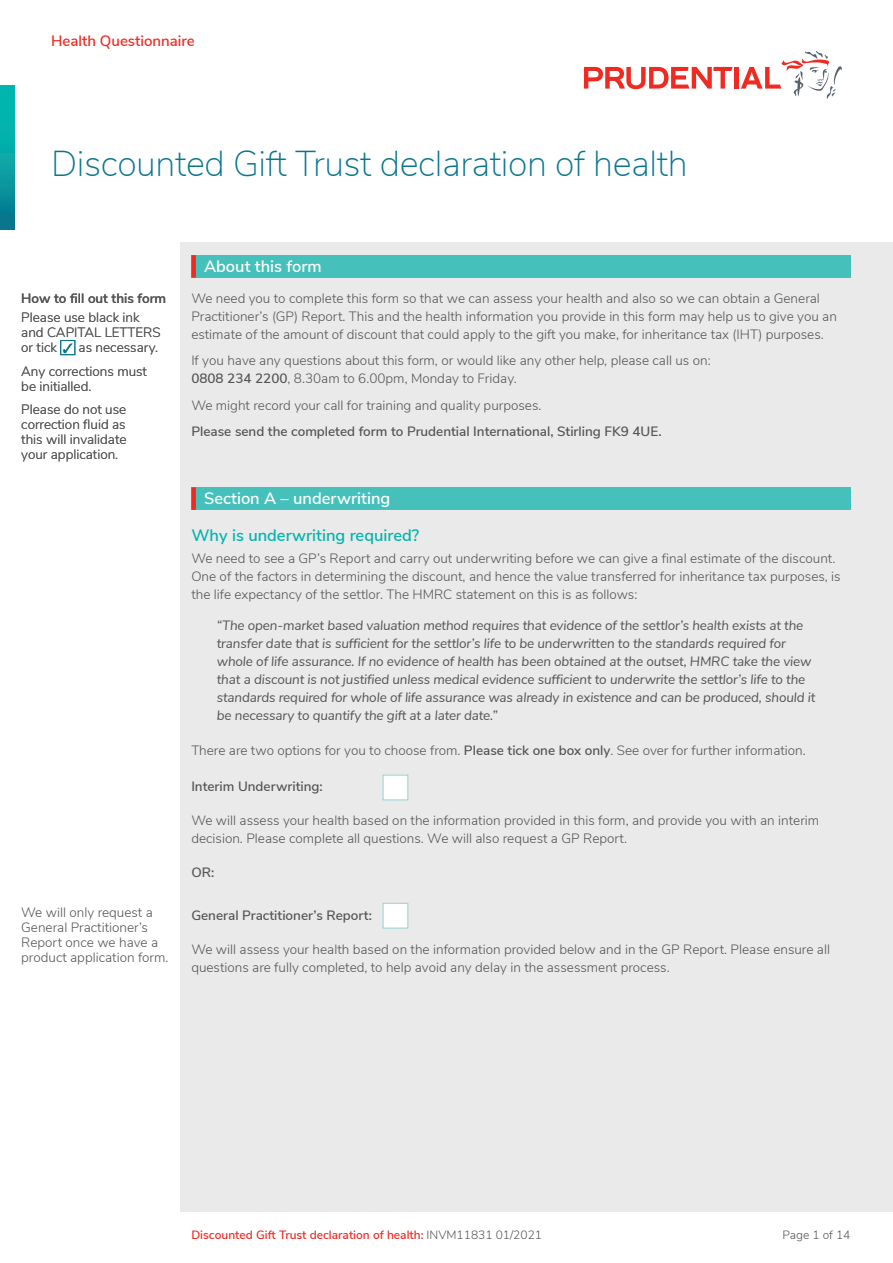
<style>
.page{position:relative;width:893px;height:1263px;background:#fff}
.page>*{position:absolute;margin:0;border:0;box-sizing:border-box;transform-origin:0 0}
.t1{font:200 36px "Nunito Sans";letter-spacing:-.01em;color:#0a768e}
.t2{font:600 16.5px "Nunito Sans";color:#fff}
.t3{font:600 16.5px "Nunito Sans";color:#00b5ae}
.t4{font:600 15px "Nunito Sans";color:#ee2a23}
.t5{font:300 13.5px/15px "Nunito Sans";color:#545555}
.t6{font:italic 13.5px/18px "Nunito Sans";letter-spacing:-.01em;color:#545555}
.t7{font:600 13.5px "Nunito Sans";color:#545555}
.t8{font:600 12px "Nunito Sans";color:#ee2a23}
.t9{font:300 12px "Nunito Sans";color:#545555}
.s1{color:#0a768e}
.s2{font-weight:600}
.s3{font-weight:300;color:#545555}
</style>
<div class="page">
<hr style="left:734px;top:67px;width:4px;height:22px;background:#ee2a23">
<svg style="left:741px;top:51px;width:101px;height:48px"></svg>
<svg style="left:584px;top:67px;width:149px;height:22px"></svg>
<div style="left:181px;top:242px;width:712px;height:970px;background:#e9eae9"></div>
<svg style="left:0;top:85px;width:15px;height:145px;background:#069fa3"></svg>
<div style="left:60px;top:340px;width:15px;height:15px;border:1px solid #0a768e"></div>
<div style="left:191px;top:255px;width:659px;height:23px;background:#45c0bb"></div>
<div style="left:191px;top:255px;width:5px;height:23px;background:#ee2a23"></div>
<div style="left:191px;top:487px;width:659px;height:23px;background:#45c0bb"></div>
<div style="left:191px;top:487px;width:5px;height:23px;background:#ee2a23"></div>
<div style="left:383px;top:775px;width:25px;height:25px;background:#fff;border:1px solid #94d5d2"></div>
<div style="left:383px;top:903px;width:25px;height:25px;background:#fff;border:1px solid #94d5d2"></div>
<p class="t4" style="left:51px;top:30px;width:145px">Health Questionnaire</p>
<h1 class="t1" style="left:51px;top:137px;width:638px">Discounted Gift Trust declaration of health</h1>
<p class="t7" style="left:21px;top:288px;width:146px">How to fill out this form</p>
<p class="t5" style="left:21px;top:309px;width:141px">Please use black ink and CAPITAL LETTERS or tick <span class="s1">✓</span> as necessary.</p>
<p class="t5" style="left:21px;top:363px;width:127px">Any corrections must be initialled.</p>
<p class="t5" style="left:21px;top:401px;width:107px;text-align:justify">Please do not use correction fluid as this will invalidate your application.</p>
<p class="t5" style="left:21px;top:903px;width:149px">We will only request a<br>General Practitioner’s<br>Report once we have a product application form.</p>
<p class="t2" style="left:204px;top:254px;width:119px">About this form</p>
<p class="t5" style="left:191px;top:288px;width:647px;line-height:18px">We need you to complete this form so that we can assess your health and also so we can obtain a General<br>Practitioner’s (GP) Report. This and the health information you provide in this form may help us to give you an estimate of the amount of discount that could apply to the gift you make, for inheritance tax (IHT) purposes.</p>
<p class="t5" style="left:191px;top:351px;width:521px;line-height:18px">If you have any questions about this form, or would like any other help, please call us on:<br><span class="s2">0808 234 2200</span>, 8.30am to 6.00pm, Monday to Friday.</p>
<p class="t5" style="left:191px;top:397px;width:352px">We might record your call for training and quality purposes.</p>
<p class="t7" style="left:191px;top:422px;width:472px">Please send the completed form to Prudential International, Stirling FK9 4UE.</p>
<p class="t2" style="left:204px;top:486px;width:188px">Section A – underwriting</p>
<p class="t3" style="left:191px;top:523px;width:229px">Why is underwriting required?</p>
<p class="t5" style="left:191px;top:548px;width:651px;line-height:18px">We need to see a GP’s Report and carry out underwriting before we can give a final estimate of the discount.<br>One of the factors in determining the discount, and hence the value transferred for inheritance tax purposes, is the life expectancy of the settlor. The HMRC statement on this is as follows:</p>
<p class="t6" style="left:217px;top:615px;width:600px">“The open-market based valuation method requires that evidence of the settlor’s health exists at the transfer date that is sufficient for the settlor’s life to be underwritten to the standards required for whole of life assurance. If no evidence of health has been obtained at the outset, HMRC take the view that a discount is not justified unless medical evidence sufficient to underwrite the settlor’s life to the standards required for whole of life assurance was already in existence and can be produced, should it be necessary to quantify the gift at a later date.”</p>
<p class="t5" style="left:191px;top:742px;width:616px">There are two options for you to choose from. <span class="s2">Please tick one box only</span>. See over for further information.</p>
<p class="t7" style="left:191px;top:777px;width:133px">Interim Underwriting:</p>
<p class="t5" style="left:191px;top:811px;width:629px;line-height:18px">We will assess your health based on the information provided in this form, and provide you with an interim decision. Please complete all questions. We will also request a GP Report.</p>
<p class="t7" style="left:191px;top:862px;width:24px">OR:</p>
<p class="t7" style="left:191px;top:905px;width:182px">General Practitioner’s Report:</p>
<p class="t5" style="left:191px;top:939px;width:640px;line-height:18px">We will assess your health based on the information provided below and in the GP Report. Please ensure all questions are fully completed, to help avoid any delay in the assessment process.</p>
<p class="t8" style="left:191px;top:1226px;width:352px">Discounted Gift Trust declaration of health: <span class="s3">INVM11831 01/2021</span></p>
<p class="t9" style="left:782px;top:1226px;width:70px">Page 1 of 14</p>
</div>
